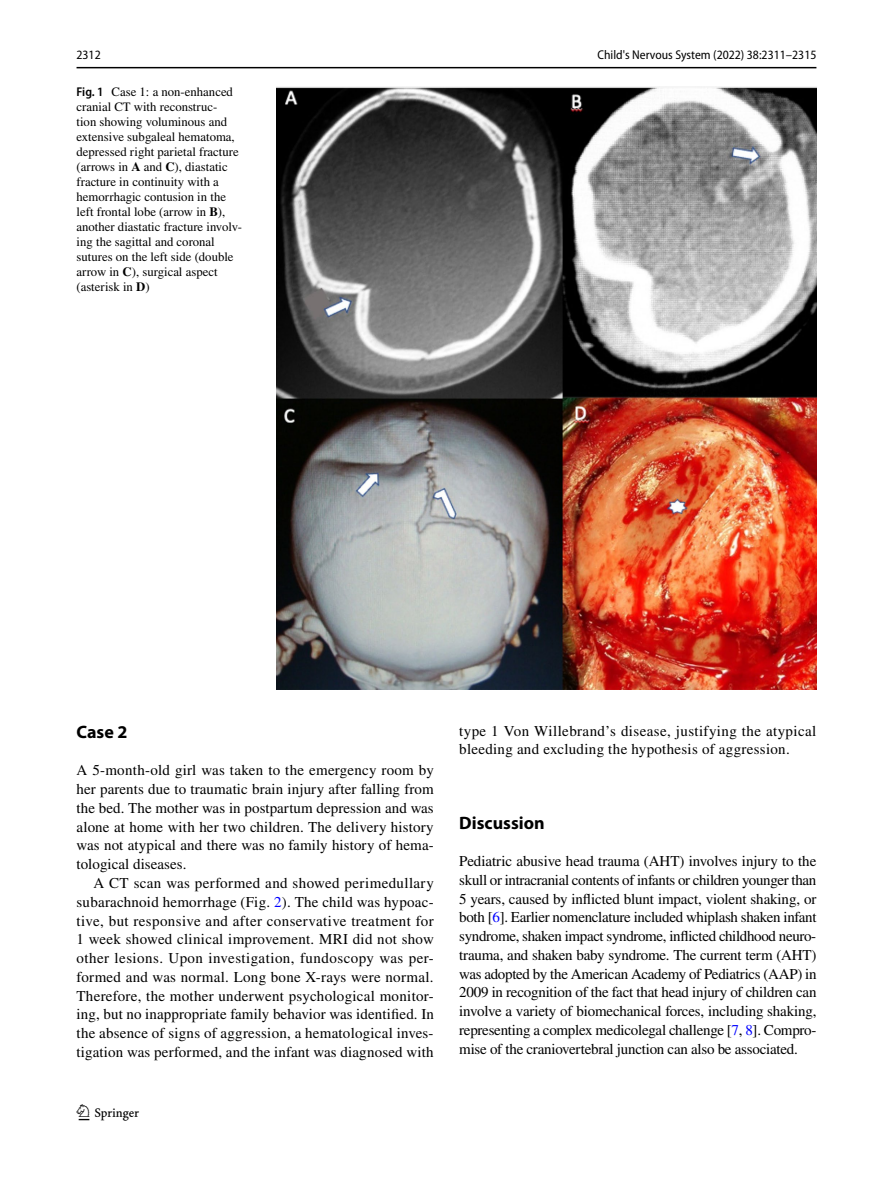
<style>
.page{position:relative;width:893px;height:1187px;background:#fff}
.page>*{position:absolute;margin:0;border:0;box-sizing:border-box;transform-origin:0 0}
.t1{font:22.5px "Springnew Regular 2";color:#000}
.t2{font:700 18px "Myriad Pro";color:#000}
.t3{font:15px/18.8px "STIX";letter-spacing:.01em;color:#000;text-align:justify}
.t4{font:12.75px/15px "STIX";color:#000}
.t5{font:semi-condensed 12.75px "Myriad Pro";color:#000}
.s1{font-family:"Myriad Pro";font-weight:600;font-stretch:semi-condensed}
.s2{font-weight:700}
.s3{color:#00f}
</style>
<div class="page">
<hr style="left:77px;top:67px;width:739px;height:1px;background:#000">
<img style="left:276px;top:87px;width:540px;height:602px">
<p class="t5" style="left:77px;top:48px;width:26px">2312</p>
<p class="t5" style="left:597px;top:48px;width:220px">Child's Nervous System (2022) 38:2311–2315</p>
<p class="t4" style="left:77px;top:85px;width:167px"><span class="s1">Fig. 1</span> Case 1: a non-enhanced cranial CT with reconstruc-<br>tion showing voluminous and extensive subgaleal hematoma, depressed right parietal fracture (arrows in <span class="s2">A</span> and <span class="s2">C</span>), diastatic fracture in continuity with a hemorrhagic contusion in the left frontal lobe (arrow in <span class="s2">B</span>), another diastatic fracture involv&shy;ing the sagittal and coronal sutures on the left side (double arrow in <span class="s2">C</span>), surgical aspect (asterisk in <span class="s2">D</span>)</p>
<p class="t2" style="left:77px;top:720px;width:52px">Case 2</p>
<p class="t3" style="left:77px;top:762px;width:359px">A 5-month-old girl was taken to the emergency room by her parents due to traumatic brain injury after falling from the bed. The mother was in postpartum depression and was alone at home with her two children. The delivery history was not atypical and there was no family history of hema&shy;tological diseases.</p>
<p class="t3" style="left:77px;top:874px;width:359px;text-indent:17px">A CT scan was performed and showed perimedullary subarachnoid hemorrhage (Fig. <span class="s3">2</span>). The child was hypoac&shy;tive, but responsive and after conservative treatment for 1 week showed clinical improvement. MRI did not show other lesions. Upon investigation, fundoscopy was per&shy;formed and was normal. Long bone X-rays were normal.<br>Therefore, the mother underwent psychological monitor&shy;ing, but no inappropriate family behavior was identified. In the absence of signs of aggression, a hematological inves&shy;tigation was performed, and the infant was diagnosed with</p>
<h1 class="t1" style="left:79px;top:1104px;width:62px">1 3</h1>
<p class="t3" style="left:459px;top:722px;width:359px">type 1 Von Willebrand’s disease, justifying the atypical bleeding and excluding the hypothesis of aggression.</p>
<p class="t2" style="left:459px;top:810px;width:87px">Discussion</p>
<p class="t3" style="left:459px;top:852px;width:359px">Pediatric abusive head trauma (AHT) involves injury to the skull or intracranial contents of infants or children younger than 5 years, caused by inflicted blunt impact, violent shaking, or both [<span class="s3">6</span>]. Earlier nomenclature included whiplash shaken infant syndrome, shaken impact syndrome, inflicted childhood neuro&shy;trauma, and shaken baby syndrome. The current term (AHT) was adopted by the American Academy of Pediatrics (AAP) in 2009 in recognition of the fact that head injury of children can involve a variety of biomechanical forces, including shaking, representing a complex medicolegal challenge [<span class="s3">7</span>, <span class="s3">8</span>]. Compro&shy;mise of the craniovertebral junction can also be associated.</p>
</div>
